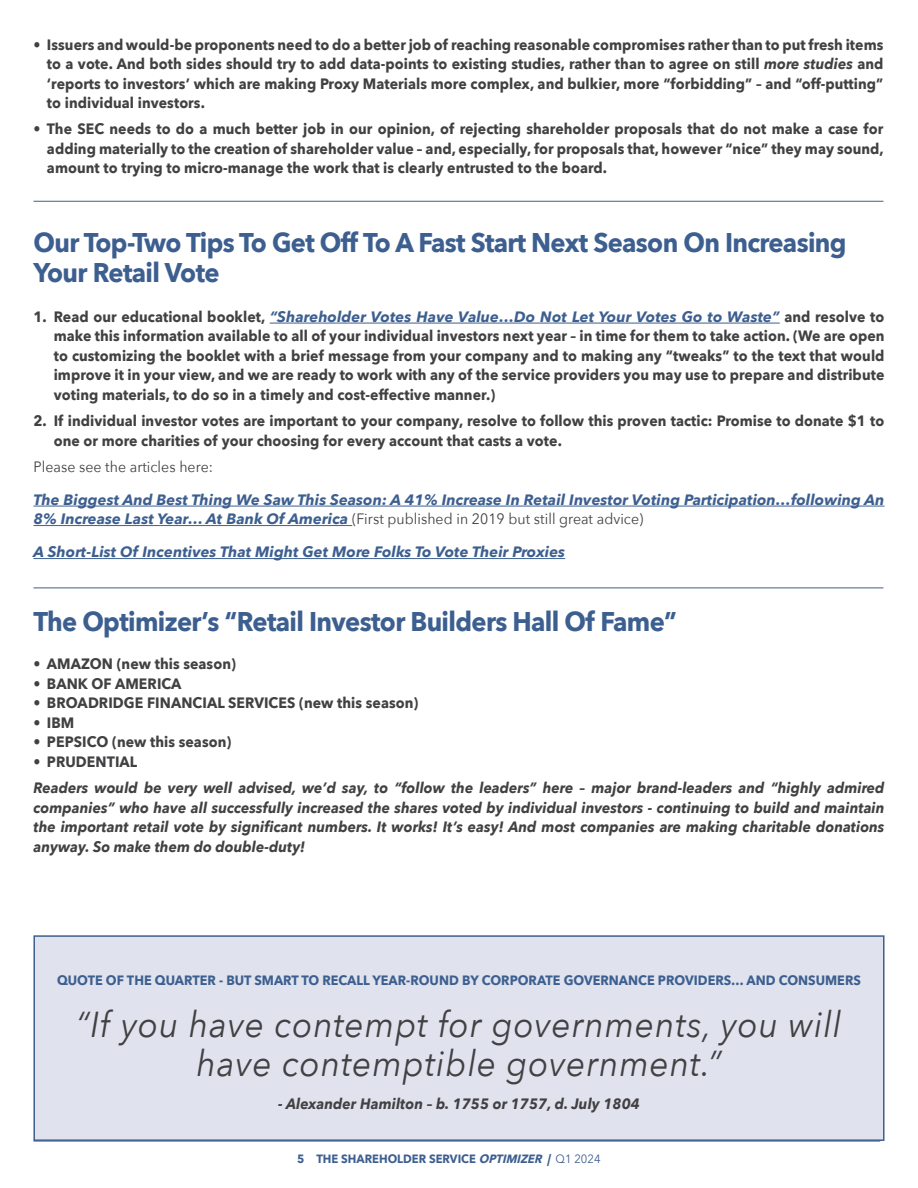
<style>
.page{position:relative;width:918px;height:1188px;background:#fff}
.page>*{position:absolute;margin:0;border:0;box-sizing:border-box;transform-origin:0 0}
.t1{font:italic 36px/39px "Avenir Next";letter-spacing:.025em;color:#414042;text-align:center;scale:.94 1}
.t2{font:700 27px/30px "Avenir Next";letter-spacing:-.025em;color:#3d5f90;scale:.94 1}
.t3{font:700 15px/19.5px "Avenir Next";letter-spacing:.005em;color:#414042;text-align:justify;scale:.94 1}
.t4{font:italic 700 15px/19.5px "Avenir Next";letter-spacing:.005em;color:#414042;text-align:justify;scale:.94 1}
.t5{font:italic 700 15px/19.5px "Avenir Next";letter-spacing:.005em;color:#3d5f90}
.t6{font:15px "Avenir Next";letter-spacing:.005em;color:#414042;scale:.94 1}
.t7{font:700 13.5px "Avenir Next";color:#3d5f90;scale:.94 1}
.t8{font:700 12px "Avenir Next";color:#3d5f90;scale:.94 1}
.s1{font-style:italic}
.s2{font-style:italic;color:#3d5f90}
.s3{font-weight:400;font-style:normal;color:#414042}
.s4{font-weight:400}
</style>
<div class="page">
<hr style="left:33px;top:1141px;width:847px;height:1px;background:#3d5f90">
<hr style="left:33px;top:201px;width:850px;height:1px;background:#3d5f90">
<hr style="left:33px;top:588px;width:850px;height:1px;background:#3d5f90">
<hr style="left:270px;top:323px;width:510px;height:1px;background:#3d5f90">
<hr style="left:33px;top:506px;width:852px;height:1px;background:#3d5f90">
<hr style="left:33px;top:525px;width:319px;height:1px;background:#3d5f90">
<hr style="left:33px;top:558px;width:532px;height:1px;background:#3d5f90">
<div style="left:34px;top:936px;width:850px;height:204px;background:#e0e3ee"></div>
<div style="left:33px;top:935px;width:852px;height:206px;border:2px solid #3d5f90"></div>
<p class="t3" style="left:47px;top:34px;width:891px;text-indent:-13px">• Issuers and would-be proponents need to do a better job of reaching reasonable compromises rather than to put fresh items to a vote. And both sides should try to add data-points to existing studies, rather than to agree on still <span class="s1">more studies</span> and ‘reports to investors’ which are making Proxy Materials more complex, and bulkier, more “forbidding” – and “off-putting” to individual investors.</p>
<p class="t3" style="left:47px;top:119px;width:892px;text-indent:-13px">• The SEC needs to do a much better job in our opinion, of rejecting shareholder proposals that do not make a case for adding materially to the creation of shareholder value – and, especially, for proposals that, however “nice” they may sound, amount to trying to micro-manage the work that is clearly entrusted to the board.</p>
<h2 class="t2" style="left:33px;top:228px;width:867px">Our Top-Two Tips To Get Off To A Fast Start Next Season On Increasing<br>Your Retail Vote</h2>
<p class="t3" style="left:54px;top:307px;width:885px;text-indent:-20px">1. Read our educational booklet, <span class="s2">“Shareholder Votes Have Value…Do Not Let Your Votes Go to Waste”</span> and resolve to make this information available to all of your individual investors next year – in time for them to take action. (We are open to customizing the booklet with a brief message from your company and to making any “tweaks” to the text that would improve it in your view, and we are ready to work with any of the service providers you may use to prepare and distribute voting materials, to do so in a timely and cost-effective manner.)</p>
<p class="t3" style="left:54px;top:411px;width:885px;text-indent:-20px">2. If individual investor votes are important to your company, resolve to follow this proven tactic: Promise to donate $1 to one or more charities of your choosing for every account that casts a vote.</p>
<p class="t6" style="left:33px;top:454px;width:193px">Please see the articles here:</p>
<p class="t5" style="left:33px;top:490px;width:853px">The Biggest And Best Thing We Saw This Season: A 41% Increase In Retail Investor Voting Participation…following An<br>8% Increase Last Year… At Bank Of America <span class="s3">(First published in 2019 but still great advice)</span></p>
<p class="t5" style="left:33px;top:542px;width:533px">A Short-List Of Incentives That Might Get More Folks To Vote Their Proxies</p>
<h2 class="t2" style="left:33px;top:606px;width:686px">The Optimizer’s “Retail Investor Builders Hall Of Fame”</h2>
<p class="t3" style="left:33px;top:654px;width:217px">• AMAZON (new this season)</p>
<p class="t3" style="left:33px;top:674px;width:159px">• BANK OF AMERICA</p>
<p class="t3" style="left:33px;top:693px;width:411px">• BROADRIDGE FINANCIAL SERVICES (new this season)</p>
<p class="t3" style="left:33px;top:713px;width:45px">• IBM</p>
<p class="t3" style="left:33px;top:732px;width:212px">• PEPSICO (new this season)</p>
<p class="t3" style="left:33px;top:752px;width:112px">• PRUDENTIAL</p>
<p class="t4" style="left:33px;top:778px;width:907px">Readers would be very well advised, we’d say, to “follow the leaders” here – major brand-leaders and “highly admired companies” who have all successfully increased the shares voted by individual investors - continuing to build and maintain the important retail vote by significant numbers. It works! It’s easy! And most companies are making charitable donations anyway. So make them do double-duty!</p>
<p class="t7" style="left:57px;top:968px;width:857px">QUOTE OF THE QUARTER - BUT SMART TO RECALL YEAR-ROUND BY CORPORATE GOVERNANCE PROVIDERS… AND CONSUMERS</p>
<h1 class="t1" style="left:77px;top:1004px;width:815px">“If you have contempt for governments, you will have contemptible government.”</h1>
<p class="t4" style="left:278px;top:1094px;width:386px">- Alexander Hamilton – b. 1755 or 1757, d. July 1804</p>
<p class="t8" style="left:297px;top:1148px;width:324px">5 THE SHAREHOLDER SERVICE <span class="s1">OPTIMIZER |</span> <span class="s4">Q1 2024</span></p>
</div>
